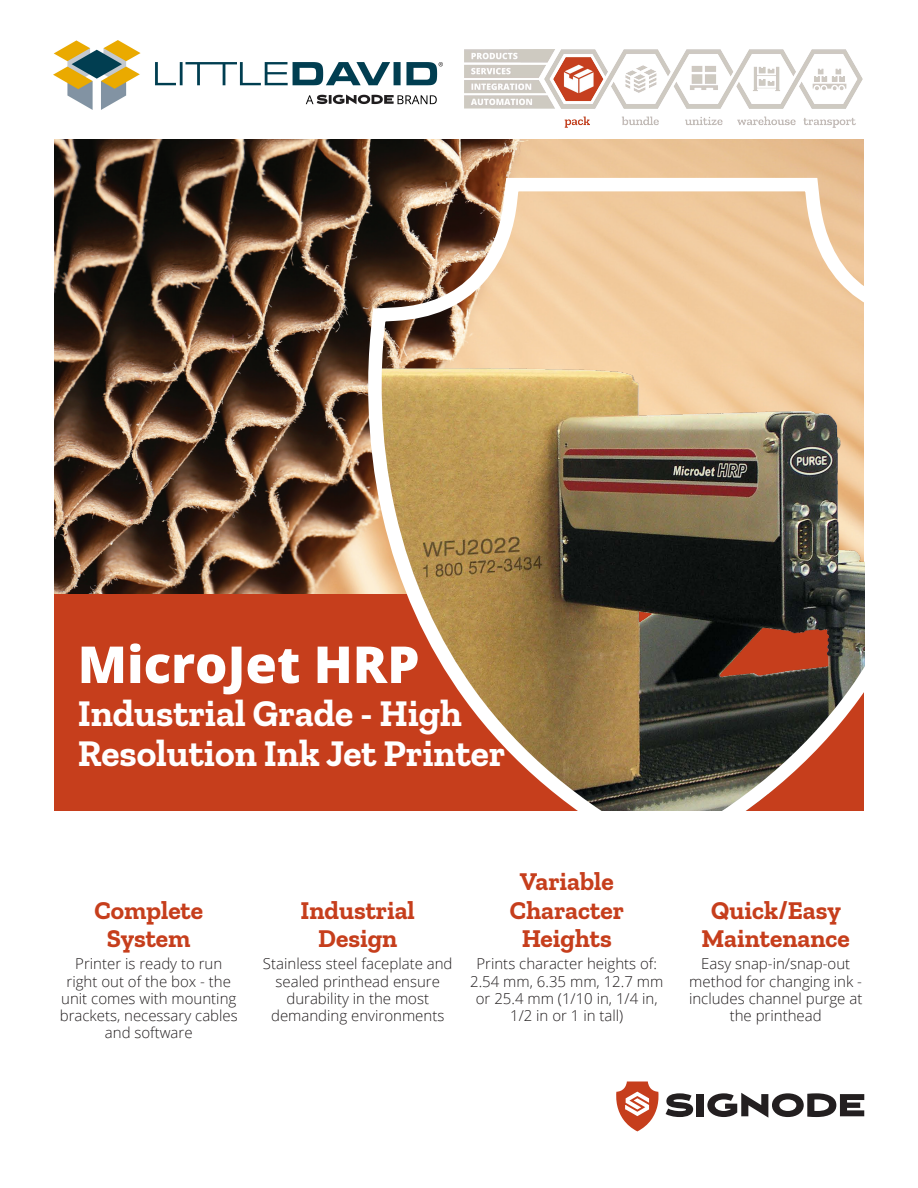
<style>
.page{position:relative;width:918px;height:1188px;background:#fff}
.page>*{position:absolute;margin:0;border:0;box-sizing:border-box;transform-origin:0 0}
.PRODUCT_NAME_-_Front{font:800 51px "Open Sans";color:#fff}
.t1{font:700 37.5px/40.5px "Zilla Slab";color:#fff}
.t2{font:700 25.5px/28.5px "Zilla Slab";color:#c63e1c;text-align:center}
.t3{font:300 15px/17.2px "Open Sans";color:#231f20;text-align:center}
</style>
<div class="page">
<svg style="left:616px;top:1082px;width:43px;height:49px"></svg>
<svg style="left:666px;top:1093px;width:27px;height:24px"></svg>
<div style="left:697px;top:1094px;width:7px;height:22px;background:#231f20"></div>
<svg style="left:707px;top:1093px;width:157px;height:25px"></svg>
<img style="left:54px;top:140px;width:810px;height:454px">
<div style="left:54px;top:594px;width:810px;height:216px;background:#c63e1c"></div>
<img style="left:122px;top:340px;width:233px;height:471px">
<img style="left:355px;top:170px;width:510px;height:641px">
<img style="left:464px;top:49px;width:398px;height:78px">
<img style="left:54px;top:40px;width:388px;height:69px">
<p class="PRODUCT_NAME_-_Front" style="left:78px;top:626px;width:343px">MicroJet HRP</p>
<p class="t1" style="left:78px;top:693px;width:429px">Industrial Grade - High<br>Resolution Ink Jet Printer</p>
<p class="t2" style="left:94px;top:896px;width:110px">Complete<br>System</p>
<p class="t2" style="left:301px;top:896px;width:116px">Industrial<br>Design</p>
<p class="t2" style="left:510px;top:868px;width:116px">Variable<br>Character<br>Heights</p>
<p class="t2" style="left:702px;top:896px;width:150px">Quick/Easy<br>Maintenance</p>
<p class="t3" style="left:60px;top:955px;width:180px">Printer is ready to run right out of the box - the unit comes with mounting brackets, necessary cables and software</p>
<p class="t3" style="left:263px;top:955px;width:191px">Stainless steel faceplate and sealed printhead ensure durability in the most demanding environments</p>
<p class="t3" style="left:470px;top:955px;width:195px">Prints character heights of:<br>2.54 mm, 6.35 mm, 12.7 mm or 25.4 mm (1/10 in, 1/4 in,<br>1/2 in or 1 in tall)</p>
<p class="t3" style="left:689px;top:955px;width:175px">Easy snap-in/snap-out method for changing ink - includes channel purge at the printhead</p>
</div>
